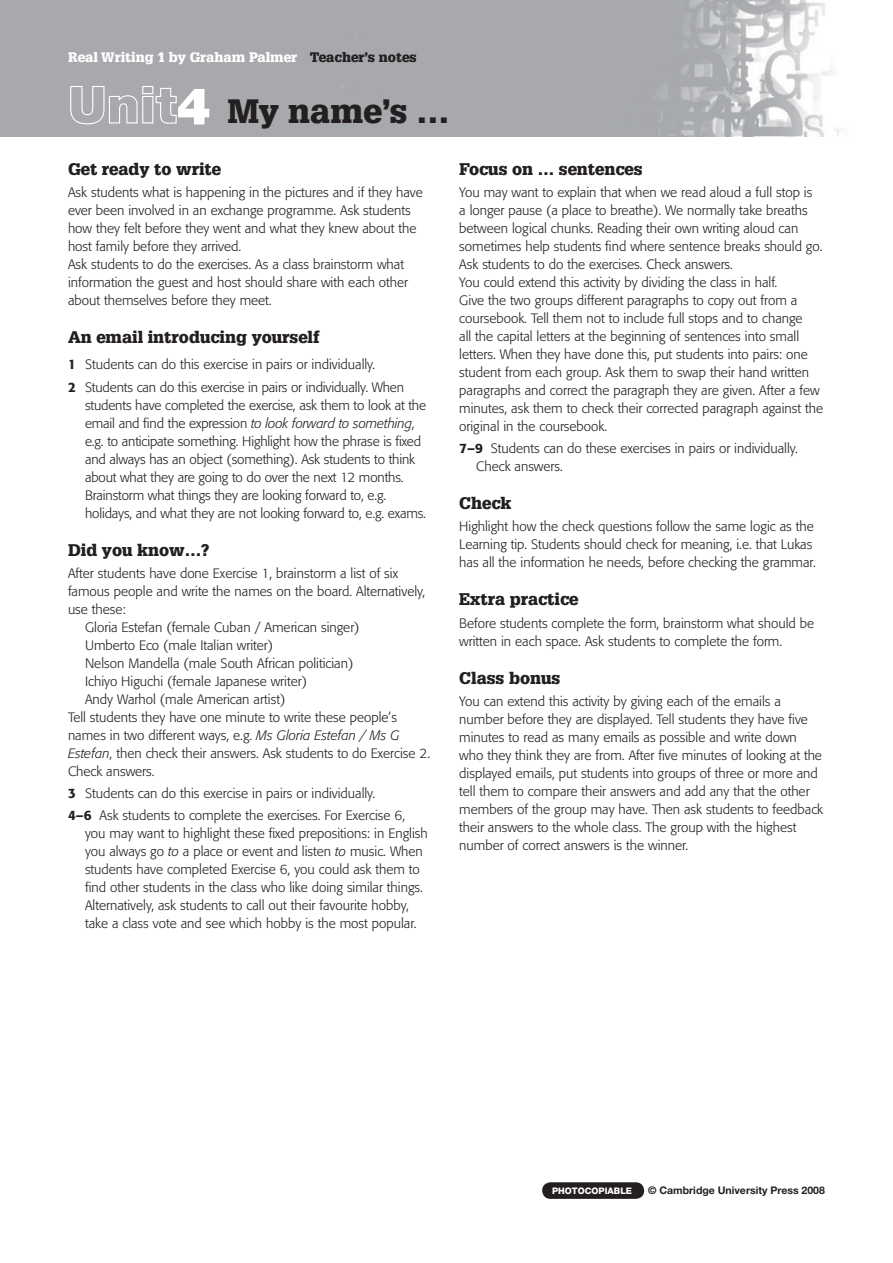
<style>
.page{position:relative;width:893px;height:1263px;background:#fff}
.page>*{position:absolute;margin:0;border:0;box-sizing:border-box;transform-origin:0 0}
.t1{font:900 33px "Glypha";color:#231f20}
.t2{font:900 16.5px "Glypha";color:#231f20}
.t3{font:300 13.5px/18px "Formata";color:#231f20}
.t4{font:900 13.5px "Glypha";color:#fff}
.t5{font:700 10.5px "Helvetica Neue";color:#231f20}
.t6{font:800 9px "Helvetica Neue";color:#fff}
.s1{color:#231f20}
.s2{font-family:"Helvetica Neue";font-size:51px;color:#fff}
.s3{font-weight:500}
.s4{font-style:italic}
</style>
<div class="page">
<img style="left:0;top:0;width:843px;height:136px">
<div style="left:542px;top:1182px;width:102px;height:17px;background:#231f20;border-radius:8px"></div>
<p class="t4" style="left:68px;top:52px;width:350px">Real Writing 1 by Graham Palmer <span class="s1">Teacher’s notes</span></p>
<h1 class="t1" style="left:68px;top:98px;width:383px"><span class="s2">Unit4</span> My name’s …</h1>
<p class="t2" style="left:68px;top:162px;width:155px">Get ready to write</p>
<p class="t3" style="left:68px;top:184px;width:356px">Ask students what is happening in the pictures and if they have ever been involved in an exchange programme. Ask students how they felt before they went and what they knew about the host family before they arrived.<br>Ask students to do the exercises. As a class brainstorm what information the guest and host should share with each other about themselves before they meet.</p>
<p class="t2" style="left:68px;top:331px;width:253px">An email introducing yourself</p>
<p class="t3" style="left:68px;top:355px;width:338px;line-height:22.2px"><span class="s3">1</span> Students can do this exercise in pairs or individually.<br><span class="s3">2</span> Students can do this exercise in pairs or individually. When</p>
<p class="t3" style="left:85px;top:397px;width:343px">students have completed the exercise, ask them to look at the email and find the expression <span class="s4">to look forward to something</span>, e.g. to anticipate something. Highlight how the phrase is fixed and always has an object (something). Ask students to think about what they are going to do over the next 12 months.<br>Brainstorm what things they are looking forward to, e.g. holidays, and what they are not looking forward to, e.g. exams.</p>
<p class="t2" style="left:68px;top:543px;width:143px">Did you know…?</p>
<p class="t3" style="left:68px;top:565px;width:332px">After students have done Exercise 1, brainstorm a list of six</p>
<p class="t3" style="left:68px;top:583px;width:359px">famous people and write the names on the board. Alternatively,</p>
<p class="t3" style="left:68px;top:601px;width:59px">use these:</p>
<p class="t3" style="left:85px;top:619px;width:276px">Gloria Estefan (female Cuban / American singer)</p>
<p class="t3" style="left:85px;top:637px;width:190px">Umberto Eco (male Italian writer)</p>
<p class="t3" style="left:85px;top:655px;width:270px">Nelson Mandella (male South African politician)</p>
<p class="t3" style="left:85px;top:673px;width:223px">Ichiyo Higuchi (female Japanese writer)</p>
<p class="t3" style="left:85px;top:691px;width:202px">Andy Warhol (male American artist)</p>
<p class="t3" style="left:68px;top:709px;width:330px">Tell students they have one minute to write these people’s</p>
<p class="t3" style="left:68px;top:727px;width:333px">names in two different ways, e.g. <span class="s4">Ms Gloria Estefan / Ms G</span></p>
<p class="t3" style="left:68px;top:745px;width:364px"><span class="s4">Estefan</span>, then check their answers. Ask students to do Exercise 2.</p>
<p class="t3" style="left:68px;top:763px;width:88px">Check answers.</p>
<p class="t3" style="left:68px;top:783px;width:339px;line-height:22.2px"><span class="s3">3</span> Students can do this exercise in pairs or individually.<br><span class="s3">4–6</span> Ask students to complete the exercises. For Exercise 6,</p>
<p class="t3" style="left:85px;top:826px;width:344px">you may want to highlight these fixed prepositions: in English you always go <span class="s4">to</span> a place or event and listen <span class="s4">to</span> music. When students have completed Exercise 6, you could ask them to find other students in the class who like doing similar things.<br>Alternatively, ask students to call out their favourite hobby, take a class vote and see which hobby is the most popular.</p>
<p class="t2" style="left:459px;top:162px;width:185px">Focus on … sentences</p>
<p class="t3" style="left:459px;top:184px;width:365px">You may want to explain that when we read aloud a full stop is<br>a longer pause (a place to breathe). We normally take breaths between logical chunks. Reading their own writing aloud can sometimes help students find where sentence breaks should go.<br>Ask students to do the exercises. Check answers.<br>You could extend this activity by dividing the class in half.<br>Give the two groups different paragraphs to copy out from a coursebook. Tell them not to include full stops and to change<br>all the capital letters at the beginning of sentences into small letters. When they have done this, put students into pairs: one student from each group. Ask them to swap their hand written paragraphs and correct the paragraph they are given. After a few minutes, ask them to check their corrected paragraph against the original in the coursebook.</p>
<p class="t3" style="left:476px;top:440px;width:323px;text-indent:-17px"><span class="s3">7–9</span> Students can do these exercises in pairs or individually.<br>Check answers.</p>
<p class="t2" style="left:459px;top:497px;width:54px">Check</p>
<p class="t3" style="left:459px;top:519px;width:358px">Highlight how the check questions follow the same logic as the<br>Learning tip. Students should check for meaning, i.e. that Lukas has all the information he needs, before checking the grammar.</p>
<p class="t2" style="left:459px;top:593px;width:121px">Extra practice</p>
<p class="t3" style="left:459px;top:615px;width:356px">Before students complete the form, brainstorm what should be written in each space. Ask students to complete the form.</p>
<p class="t2" style="left:459px;top:671px;width:103px">Class bonus</p>
<p class="t3" style="left:459px;top:693px;width:365px">You can extend this activity by giving each of the emails a number before they are displayed. Tell students they have five minutes to read as many emails as possible and write down who they think they are from. After five minutes of looking at the displayed emails, put students into groups of three or more and tell them to compare their answers and add any that the other members of the group may have. Then ask students to feedback their answers to the whole class. The group with the highest number of correct answers is the winner.</p>
<p class="t6" style="left:552px;top:1187px;width:82px">PHOTOCOPIABLE</p>
<p class="t5" style="left:648px;top:1187px;width:178px">© Cambridge University Press 2008</p>
</div>
